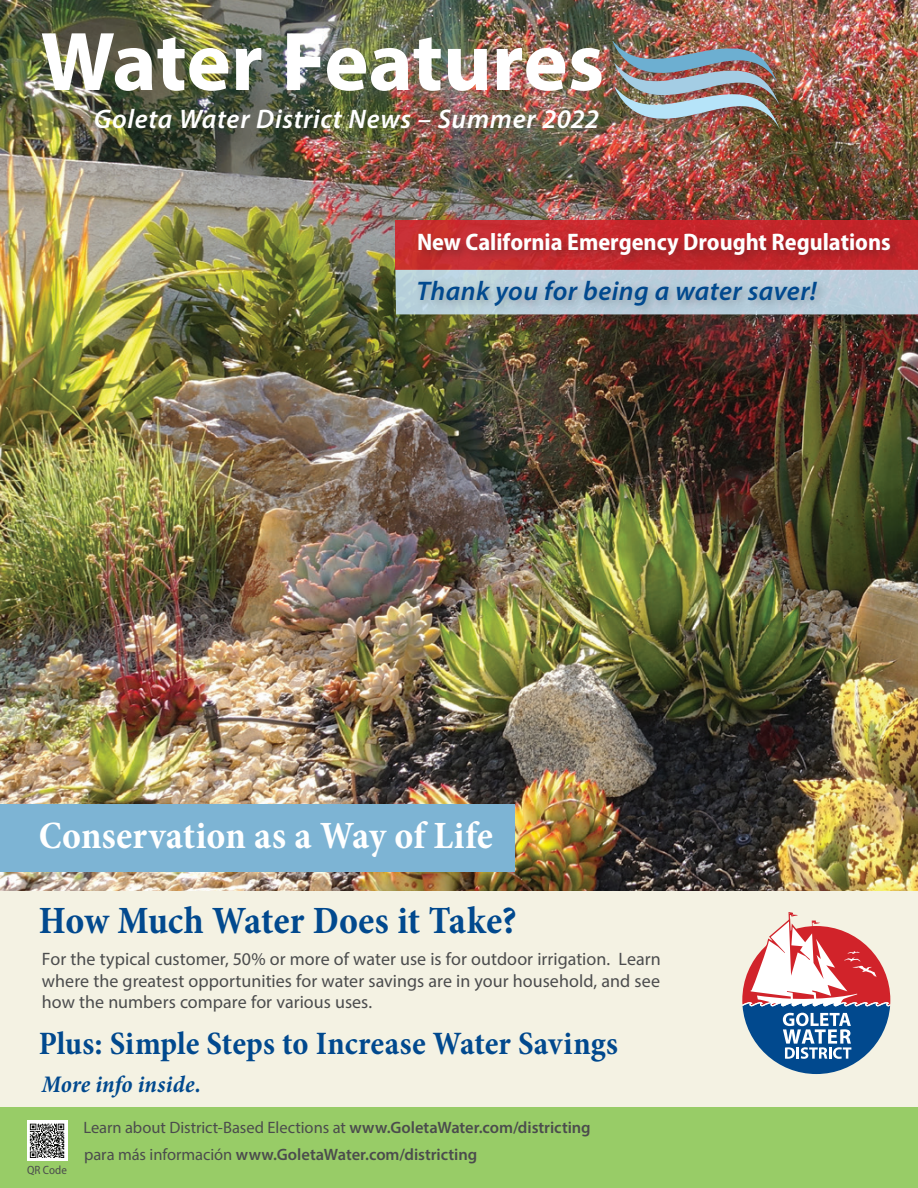
<style>
.page{position:relative;width:918px;height:1188px;background:#fff}
.page>*{position:absolute;margin:0;border:0;box-sizing:border-box;transform-origin:0 0}
.t1{font:700 84px "Myriad Pro";letter-spacing:-.005em;color:#fff}
.t2{font:700 condensed 39px "Minion Pro";color:#fff}
.t3{font:700 condensed 39px "Minion Pro";letter-spacing:-.005em;color:#01498e}
.t4{font:700 condensed 33px "Minion Pro";color:#01498e}
.t5{font:italic 600 27px "Myriad Pro";letter-spacing:.025em;color:#fff}
.t6{font:italic 600 27px "Myriad Pro";letter-spacing:.015em;color:#01498e}
.t7{font:700 semi-condensed 24px "Myriad Pro";color:#fff}
.t8{font:italic 700 condensed 24px "Minion Pro";letter-spacing:.005em;color:#01498e}
.t9{font:18px/21.6px "Myriad Pro";letter-spacing:.005em;color:#4b4c4d;text-align:justify}
.t10{font:16.5px "Myriad Pro";letter-spacing:-.005em;color:#4b4c4d}
.t11{font:600 16.5px "Myriad Pro";color:#4b4c4d}
.t12{font:semi-condensed 12px "Myriad Pro";letter-spacing:.01em;color:#4b4c4d}
.s1{font-weight:600}
.s2{font-weight:400}
</style>
<div class="page">
<img style="left:0;top:0;width:918px;height:891px">
<div style="left:610px;top:38px;width:182px;height:102px;background:#231f20;opacity:.33"></div>
<img style="left:613px;top:41px;width:167px;height:89px">
<div style="left:0;top:804px;width:514px;height:68px;background:#7db4d4"></div>
<div style="left:0;top:891px;width:918px;height:217px;background:#f4f2e3"></div>
<svg style="left:742px;top:912px;width:148px;height:162px"></svg>
<div style="left:0;top:1108px;width:918px;height:80px;background:#98cc67"></div>
<div style="left:27px;top:1121px;width:40px;height:40px;background:#fff"></div>
<svg style="left:29px;top:1123px;width:36px;height:35px"></svg>
<svg style="left:30px;top:1124px;width:34px;height:34px"></svg>
<div style="left:395px;top:220px;width:523px;height:50px;background:linear-gradient(to right,#ca2e31,#c22329)"></div>
<div style="left:415px;top:230px;width:488px;height:37px;background:#231f20;opacity:.33"></div>
<svg style="left:395px;top:270px;width:523px;height:44px;background:#b9cdda"></svg>
<div style="left:414px;top:276px;width:413px;height:40px;background:#231f20;opacity:.28"></div>
<h1 class="t1" style="left:40px;top:7px;width:565px">Water Features</h1>
<h3 class="t5" style="left:94px;top:102px;width:507px">Goleta Water District News – Summer 2022</h3>
<h3 class="t7" style="left:417px;top:229px;width:475px">New California Emergency Drought Regulations</h3>
<h3 class="t6" style="left:417px;top:274px;width:402px">Thank you for being a water saver!</h3>
<h2 class="t2" style="left:39px;top:809px;width:456px">Conservation as a Way of Life</h2>
<h2 class="t3" style="left:39px;top:894px;width:480px">How Much Water Does it Take?</h2>
<p class="t9" style="left:42px;top:948px;width:620px">For the typical customer, 50% or more of water use is for outdoor irrigation. Learn where the greatest opportunities for water savings are in your household, and see how the numbers compare for various uses.</p>
<h3 class="t4" style="left:39px;top:1021px;width:581px">Plus: Simple Steps to Increase Water Savings</h3>
<h3 class="t8" style="left:42px;top:1067px;width:160px">More info inside.</h3>
<p class="t12" style="left:27px;top:1163px;width:42px">QR Code</p>
<p class="t10" style="left:83px;top:1117px;width:509px">Learn about District-Based Elections at <span class="s1">www.GoletaWater.com/districting</span></p>
<p class="t11" style="left:84px;top:1144px;width:395px"><span class="s2">para más información</span> www.GoletaWater.com/districting</p>
</div>
